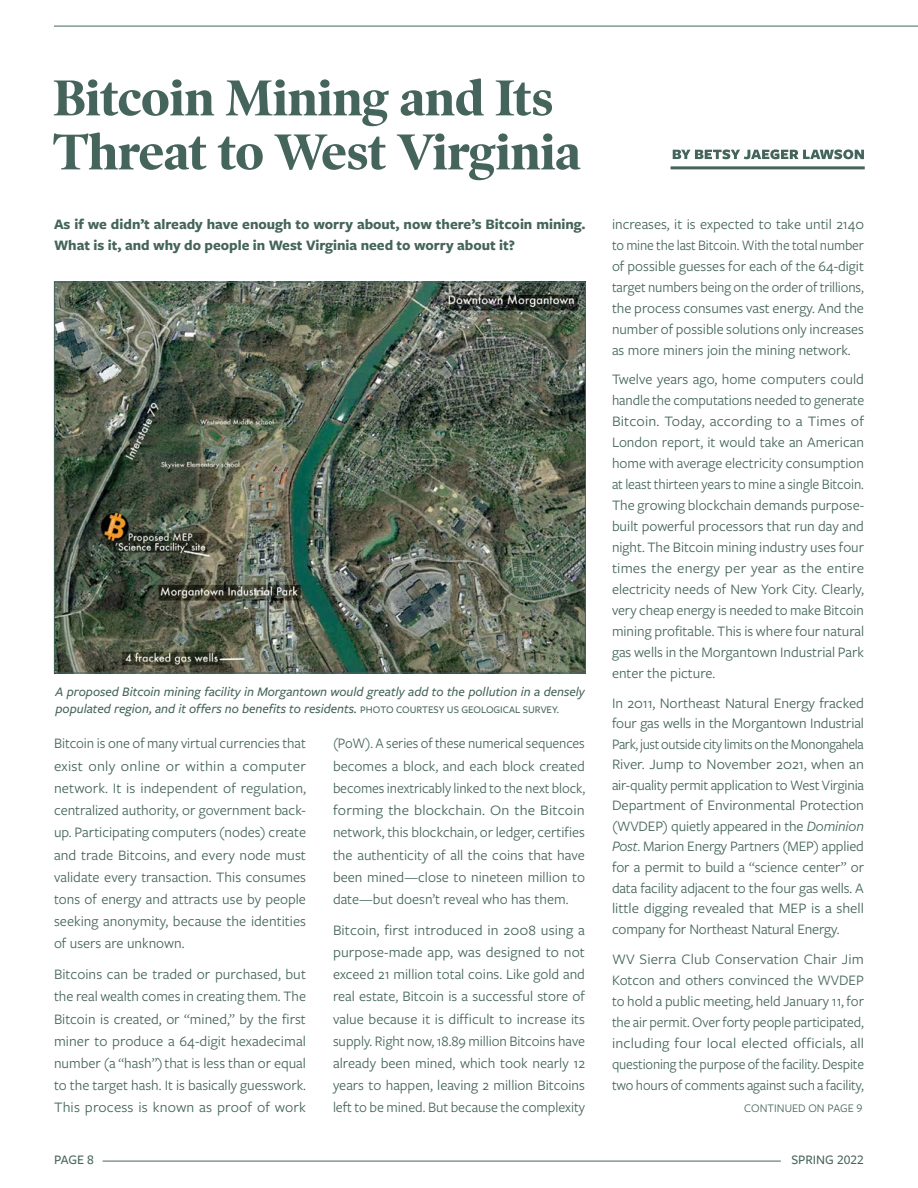
<style>
.page{position:relative;width:918px;height:1188px;background:#fff}
.page>*{position:absolute;margin:0;border:0;box-sizing:border-box;transform-origin:0 0}
.t1{font:700 51px/54px "Poynter OS Disp";color:#45645b}
.t2{font:15px/22.2px "Freight Sans Pro";color:#45645b;text-align:justify}
.t3{font:15px/22.2px "Freight Sans Pro";color:#45645b;text-align:justify;scale:.96 1}
.t4{font:15px/21px "Freight Sans Pro";color:#45645b;text-align:justify;scale:1.04 1}
.t5{font:700 15px/21px "Freight Sans Pro";color:#45645b}
.t6{font:italic 500 13.5px/16.5px "Freight Sans Pro";color:#45645b}
.t7{font:500 13.5px "Freight Sans Pro";color:#45645b}
.t8{font:12px "Freight Sans Pro";color:#45645b}
.s1{font-style:normal;font-size:10.5px}
.s2{font-style:italic}
</style>
<div class="page">
<hr style="left:103px;top:1161px;width:678px;height:1px;background:#45645b">
<hr style="left:54px;top:26px;width:864px;height:1px;background:#45645b">
<svg style="left:673px;top:149px;width:191px;height:10px"></svg>
<hr style="left:671px;top:166px;width:194px;height:3px;background:#45645b">
<img style="left:56px;top:284px;width:528px;height:387px">
<h1 class="t1" style="left:53px;top:71px;width:529px">Bitcoin Mining and Its<br>Threat to West Virginia</h1>
<p class="t5" style="left:54px;top:213px;width:533px">As if we didn’t already have enough to worry about, now there’s Bitcoin mining.<br>What is it, and why do people in West Virginia need to worry about it?</p>
<p class="t6" style="left:55px;top:683px;width:531px">A proposed Bitcoin mining facility in Morgantown would greatly add to the pollution in a densely populated region, and it offers no benefits to residents. <span class="s1">PHOTO COURTESY US GEOLOGICAL SURVEY.</span></p>
<p class="t2" style="left:54px;top:732px;width:254px">Bitcoin is one of many virtual currencies that exist only online or within a computer network. It is independent of regulation, centralized authority, or government back&shy;up. Participating computers (nodes) create and trade Bitcoins, and every node must validate every transaction. This consumes tons of energy and attracts use by people seeking anonymity, because the identities of users are unknown.</p>
<p class="t2" style="left:54px;top:963px;width:254px">Bitcoins can be traded or purchased, but the real wealth comes in creating them. The Bitcoin is created, or “mined,” by the first miner to produce a 64-digit hexadecimal number (a “hash”) that is less than or equal to the target hash. It is basically guesswork.<br>This process is known as proof of work</p>
<p class="t3" style="left:333px;top:732px;width:264px">(PoW). A series of these numerical sequences becomes a block, and each block created becomes inextricably linked to the next block, forming the blockchain. On the Bitcoin network, this blockchain, or ledger, certifies the authenticity of all the coins that have been mined—close to nineteen million to date—but doesn’t reveal who has them.</p>
<p class="t2" style="left:333px;top:918px;width:254px">Bitcoin, first introduced in 2008 using a purpose-made app, was designed to not exceed 21 million total coins. Like gold and real estate, Bitcoin is a successful store of value because it is difficult to increase its supply. Right now, 18.89 million Bitcoins have already been mined, which took nearly 12 years to happen, leaving 2 million Bitcoins left to be mined. But because the complexity</p>
<p class="t2" style="left:612px;top:213px;width:254px;line-height:21px">increases, it is expected to take until 2140 to mine the last Bitcoin. With the total number of possible guesses for each of the 64-digit target numbers being on the order of trillions, the process consumes vast energy. And the number of possible solutions only increases as more miners join the mining network.</p>
<p class="t2" style="left:612px;top:368px;width:254px;line-height:21px">Twelve years ago, home computers could handle the computations needed to generate Bitcoin. Today, according to a Times of London report, it would take an American home with average electricity consumption at least thirteen years to mine a single Bitcoin.<br>The growing blockchain demands purpose&shy;built powerful processors that run day and night. The Bitcoin mining industry uses four times the energy per year as the entire electricity needs of New York City. Clearly, very cheap energy is needed to make Bitcoin mining profitable. This is where four natural gas wells in the Morgantown Industrial Park enter the picture.</p>
<p class="t2" style="left:612px;top:692px;width:254px;line-height:20.5px">In 2011, Northeast Natural Energy fracked four gas wells in the Morgantown Industrial Park, just outside city limits on the Monongahela River. Jump to November 2021, when an air-quality permit application to West Virginia Department of Environmental Protection (WVDEP) quietly appeared in the <span class="s2">Dominion Post</span>. Marion Energy Partners (MEP) applied for a permit to build a “science center” or data facility adjacent to the four gas wells. A little digging revealed that MEP is a shell company for Northeast Natural Energy.</p>
<p class="t4" style="left:612px;top:948px;width:244px">WV Sierra Club Conservation Chair Jim Kotcon and others convinced the WVDEP to hold a public meeting, held January 11, for the air permit. Over forty people participated, including four local elected officials, all questioning the purpose of the facility. Despite two hours of comments against such a facility,</p>
<p class="t8" style="left:744px;top:1100px;width:120px">CONTINUED ON PAGE 9</p>
<p class="t7" style="left:54px;top:1151px;width:42px">PAGE 8</p>
<p class="t7" style="left:791px;top:1151px;width:74px">SPRING 2022</p>
</div>
